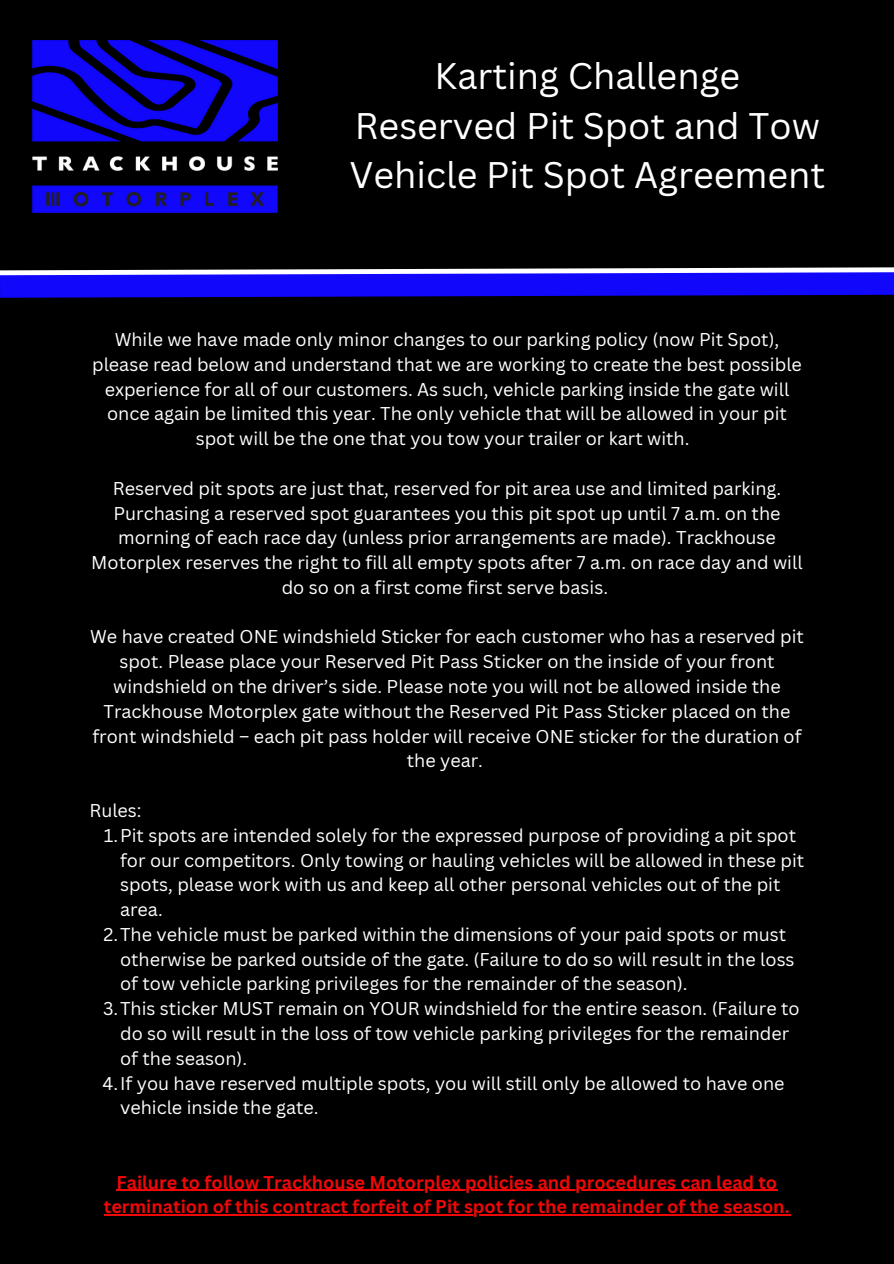
<style>
.page{position:relative;width:894px;height:1264px;background:#fff}
.page>*{position:absolute;margin:0;border:0;box-sizing:border-box;transform-origin:0 0}
.t1{font:36px/49.5px "Canva Sans";color:#fff}
.t2{font:18px/24.8px "Canva Sans";color:#fff}
.t3{font:700 18px/24.8px "Canva Sans";color:#f00707;text-align:center}
</style>
<div class="page">
<div style="left:0;top:0;width:893px;height:1263px;background:#000"></div>
<img style="left:32px;top:40px;width:245px;height:172px">
<svg style="left:0;top:267px;width:893px;height:31px;background:#342ddd"></svg>
<hr style="left:116px;top:1189px;width:661px;height:1px;background:#f00707">
<hr style="left:104px;top:1214px;width:686px;height:1px;background:#f00707">
<p class="t1" style="left:434px;top:50px;width:307px">Karting Challenge</p>
<p class="t1" style="left:349px;top:100px;width:477px">Reserved Pit Spot and Tow<br>Vehicle Pit Spot Agreement</p>
<p class="t2" style="left:92px;top:327px;width:711px;text-align:center">While we have made only minor changes to our parking policy (now Pit Spot), please read below and understand that we are working to create the best possible experience for all of our customers. As such, vehicle parking inside the gate will once again be limited this year. The only vehicle that will be allowed in your pit spot will be the one that you tow your trailer or kart with.</p>
<p class="t2" style="left:91px;top:475px;width:712px;text-align:center">Reserved pit spots are just that, reserved for pit area use and limited parking.<br>Purchasing a reserved spot guarantees you this pit spot up until 7 a.m. on the morning of each race day (unless prior arrangements are made). Trackhouse Motorplex reserves the right to fill all empty spots after 7 a.m. on race day and will do so on a first come first serve basis.</p>
<p class="t2" style="left:90px;top:624px;width:715px;text-align:center">We have created ONE windshield Sticker for each customer who has a reserved pit spot. Please place your Reserved Pit Pass Sticker on the inside of your front windshield on the driver’s side. Please note you will not be allowed inside the Trackhouse Motorplex gate without the Reserved Pit Pass Sticker placed on the front windshield – each pit pass holder will receive ONE sticker for the duration of the year.</p>
<p class="t2" style="left:89px;top:797px;width:54px">Rules:</p>
<p class="t2" style="left:120px;top:822px;width:685px;text-indent:-16px">1.Pit spots are intended solely for the expressed purpose of providing a pit spot for our competitors. Only towing or hauling vehicles will be allowed in these pit spots, please work with us and keep all other personal vehicles out of the pit area.</p>
<p class="t2" style="left:120px;top:921px;width:675px;text-indent:-16px">2.The vehicle must be parked within the dimensions of your paid spots or must otherwise be parked outside of the gate. (Failure to do so will result in the loss of tow vehicle parking privileges for the remainder of the season).</p>
<p class="t2" style="left:120px;top:995px;width:681px;text-indent:-17px">3.This sticker MUST remain on YOUR windshield for the entire season. (Failure to do so will result in the loss of tow vehicle parking privileges for the remainder of the season).</p>
<p class="t2" style="left:120px;top:1070px;width:665px;text-indent:-17px">4.If you have reserved multiple spots, you will still only be allowed to have one vehicle inside the gate.</p>
<p class="t3" style="left:104px;top:1169px;width:687px">Failure to follow Trackhouse Motorplex policies and procedures can lead to termination of this contract forfeit of Pit spot for the remainder of the season.</p>
</div>
